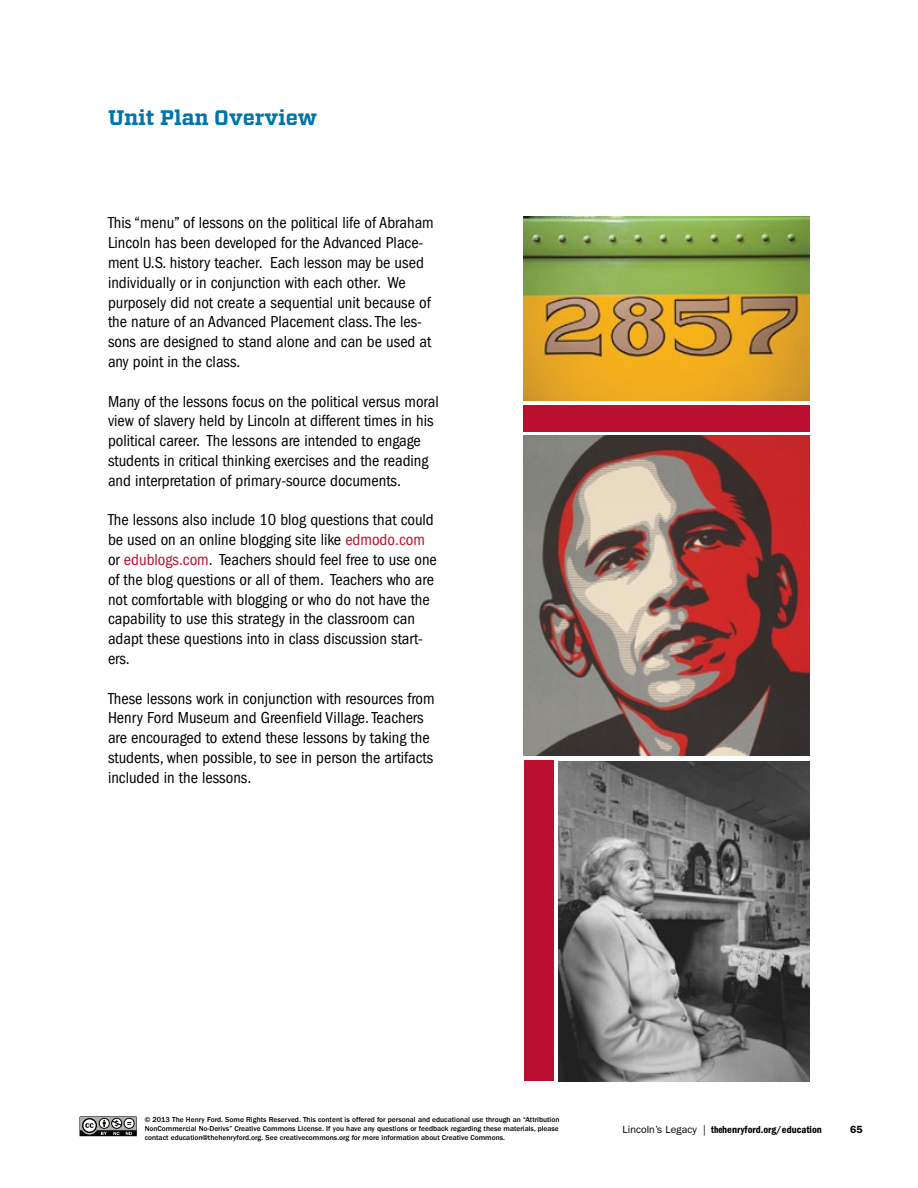
<style>
.page{position:relative;width:918px;height:1188px;background:#fff}
.page>*{position:absolute;margin:0;border:0;box-sizing:border-box;transform-origin:0 0}
.t1{font:700 21px "Vitesse";color:#0075a9}
.t2{font:condensed 16.5px/19.8px "Franklin Gothic";color:#000}
.t3{font:600 condensed 10.5px "Franklin Gothic";color:#000}
.t4{font:600 10.5px "Franklin Gothic";color:#000}
.t5{font:500 7.5px/9px "Franklin Gothic";color:#000;text-align:justify}
.s1{color:#ba0f2e}
.s2{font-weight:400;font-stretch:normal}
.s3{font-family:"Franklin Gothic Demi Cmpr";font-weight:400;font-stretch:normal}
</style>
<div class="page">
<svg style="left:80px;top:1116px;width:57px;height:20px"></svg>
<img style="left:558px;top:761px;width:252px;height:320px">
<img style="left:524px;top:436px;width:286px;height:320px">
<div style="left:524px;top:405px;width:286px;height:27px;background:#ba0f2e"></div>
<img style="left:524px;top:216px;width:286px;height:185px">
<div style="left:524px;top:760px;width:29px;height:321px;background:#ba0f2e"></div>
<p class="t1" style="left:108px;top:103px;width:211px">Unit Plan Overview</p>
<p class="t2" style="left:108px;top:213px;width:327px">This “menu” of lessons on the political life of Abraham Lincoln has been developed for the Advanced Place&shy;ment U.S. history teacher. Each lesson may be used individually or in conjunction with each other. We purposely did not create a sequential unit because of the nature of an Advanced Placement class. The les&shy;sons are designed to stand alone and can be used at any point in the class.</p>
<p class="t2" style="left:108px;top:391px;width:332px">Many of the lessons focus on the political versus moral view of slavery held by Lincoln at different times in his political career. The lessons are intended to engage students in critical thinking exercises and the reading and interpretation of primary-source documents.</p>
<p class="t2" style="left:108px;top:510px;width:330px">The lessons also include 10 blog questions that could be used on an online blogging site like <span class="s1">edmodo.com </span>or <span class="s1">edublogs.com</span>. Teachers should feel free to use one of the blog questions or all of them. Teachers who are not comfortable with blogging or who do not have the capability to use this strategy in the classroom can adapt these questions into in class discussion start&shy;ers.</p>
<p class="t2" style="left:108px;top:688px;width:328px">These lessons work in conjunction with resources from Henry Ford Museum and Greenfield Village. Teachers are encouraged to extend these lessons by taking the students, when possible, to see in person the artifacts included in the lessons.</p>
<p class="t5" style="left:145px;top:1115px;width:416px">© 2013 The Henry Ford. Some Rights Reserved. This content is offered for personal and educational use through an “Attribution NonCommercial No-Derivs” Creative Commons License. If you have any questions or feedback regarding these materials, please contact education@thehenryford.org. See creativecommons.org for more information about Creative Commons.</p>
<p class="t3" style="left:623px;top:1123px;width:201px"><span class="s2">Lincoln’s Legacy |</span> <span class="s3">the</span>henryford.org/education</p>
<p class="t4" style="left:850px;top:1123px;width:14px">65</p>
</div>
